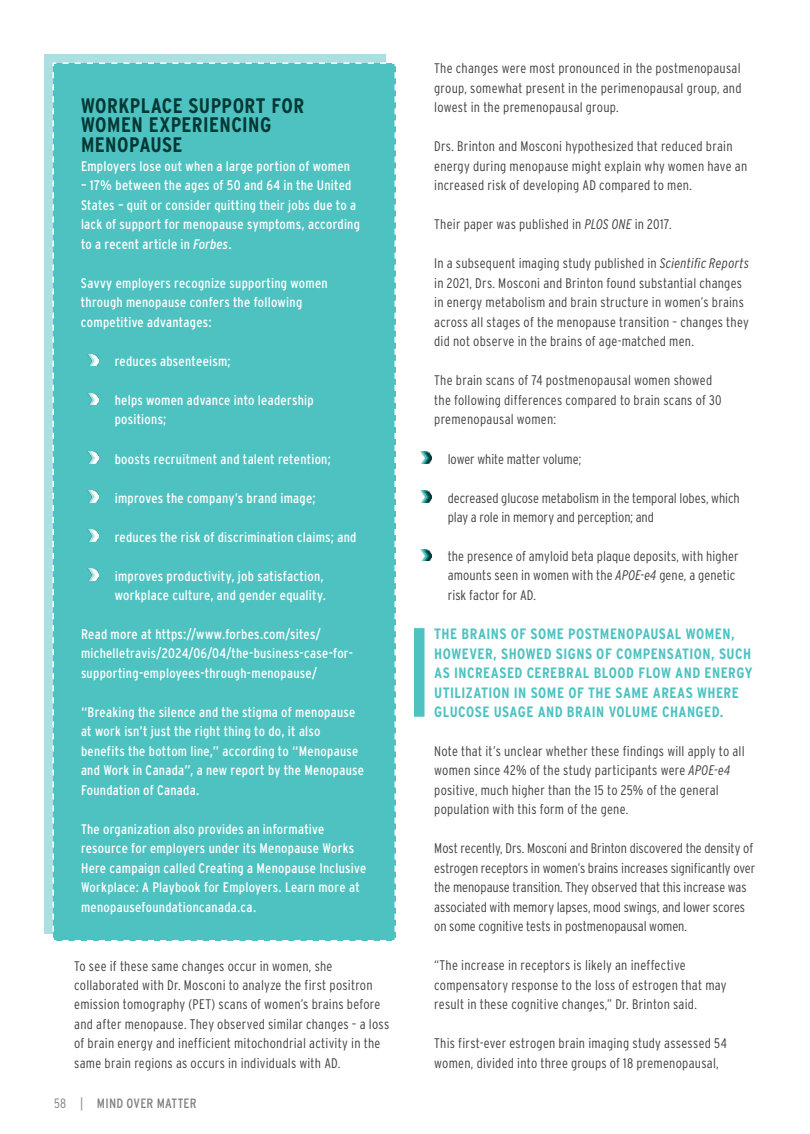
<style>
.page{position:relative;width:810px;height:1134px;background:#fff}
.page>*{position:absolute;margin:0;border:0;box-sizing:border-box;transform-origin:0 0}
.t1{font:700 condensed 21px/19.5px "Interstate";letter-spacing:.02em;color:#043835}
.t2{font:700 condensed 15px/19.5px "Interstate";letter-spacing:.03em;color:#4dc2c1}
.t3{font:300 condensed 13.8px/19.5px "Interstate";letter-spacing:.015em;color:#404042}
.t4{font:condensed 13.8px/19.5px "Interstate";letter-spacing:.02em;color:#fff}
.t5{font:300 condensed 13.8px/19.5px "Interstate";letter-spacing:-.005em;color:#404042}
.t6{font:condensed 13.5px "Interstate";letter-spacing:.015em;color:#808284}
.s1{font-style:italic}
.s2{font-weight:300}
</style>
<div class="page">
<div style="left:44px;top:54px;width:342px;height:879px;background:#acdee2"></div>
<div style="left:52px;top:62px;width:344px;height:879px;background:#4dc2c1"></div>
<svg style="left:421px;top:452px;width:10px;height:12px"></svg>
<svg style="left:421px;top:491px;width:10px;height:11px"></svg>
<svg style="left:421px;top:549px;width:10px;height:12px"></svg>
<div style="left:414px;top:628px;width:11px;height:89px;background:#4dc2c1"></div>
<h1 class="t1" style="left:81px;top:96px;width:225px">WORKPLACE SUPPORT FOR<br>WOMEN EXPERIENCING<br>MENOPAUSE</h1>
<p class="t4" style="left:81px;top:157px;width:271px">Employers lose out when a large portion of women</p>
<p class="t4" style="left:81px;top:177px;width:281px">– 17% between the ages of 50 and 64 in the United States – quit or consider quitting their jobs due to a lack of support for menopause symptoms, according to a recent article in <span class="s1">Forbes</span>.</p>
<p class="t4" style="left:81px;top:274px;width:248px">Savvy employers recognize supporting women through menopause confers the following competitive advantages:</p>
<p class="t4" style="left:115px;top:352px;width:117px">reduces absenteeism;</p>
<p class="t4" style="left:115px;top:391px;width:200px">helps women advance into leadership positions;</p>
<p class="t4" style="left:115px;top:450px;width:218px">boosts recruitment and talent retention;</p>
<p class="t4" style="left:115px;top:489px;width:202px">improves the company’s brand image;</p>
<p class="t4" style="left:115px;top:528px;width:243px">reduces the risk of discrimination claims; and</p>
<p class="t4" style="left:115px;top:567px;width:213px">improves productivity, job satisfaction, workplace culture, and gender equality.</p>
<p class="t4" style="left:81px;top:625px;width:274px">Read more at https://www.forbes.com/sites/ michelletravis/2024/06/04/the-business-case-for&shy;supporting-employees-through-menopause/</p>
<p class="t4" style="left:81px;top:703px;width:285px">“Breaking the silence and the stigma of menopause at work isn’t just the right thing to do, it also benefits the bottom line,” according to “Menopause and Work in Canada”, a new report by the Menopause Foundation of Canada.</p>
<p class="t4" style="left:81px;top:820px;width:287px">The organization also provides an informative resource for employers under its Menopause Works Here campaign called Creating a Menopause Inclusive Workplace: A Playbook for Employers. Learn more at menopausefoundationcanada.ca.</p>
<p class="t3" style="left:74px;top:957px;width:317px">To see if these same changes occur in women, she collaborated with Dr. Mosconi to analyze the first positron emission tomography (PET) scans of women’s brains before and after menopause. They observed similar changes – a loss of brain energy and inefficient mitochondrial activity in the same brain regions as occurs in individuals with AD.</p>
<p class="t6" style="left:54px;top:1097px;width:144px"><span class="s2">58 |</span> MIND OVER MATTER</p>
<p class="t3" style="left:434px;top:60px;width:309px;text-align:justify">The changes were most pronounced in the postmenopausal group, somewhat present in the perimenopausal group, and lowest in the premenopausal group.</p>
<p class="t3" style="left:434px;top:138px;width:315px">Drs. Brinton and Mosconi hypothesized that reduced brain energy during menopause might explain why women have an increased risk of developing AD compared to men.</p>
<p class="t3" style="left:434px;top:216px;width:239px">Their paper was published in <span class="s1">PLOS ONE</span> in 2017.</p>
<p class="t3" style="left:434px;top:255px;width:316px">In a subsequent imaging study published in <span class="s1">Scientific Reports </span>in 2021, Drs. Mosconi and Brinton found substantial changes in energy metabolism and brain structure in women’s brains across all stages of the menopause transition – changes they did not observe in the brains of age-matched men.</p>
<p class="t3" style="left:434px;top:371px;width:289px">The brain scans of 74 postmenopausal women showed the following differences compared to brain scans of 30 premenopausal women:</p>
<p class="t5" style="left:448px;top:450px;width:135px">lower white matter volume;</p>
<p class="t5" style="left:448px;top:489px;width:293px">decreased glucose metabolism in the temporal lobes, which play a role in memory and perception; and</p>
<p class="t3" style="left:448px;top:547px;width:292px">the presence of amyloid beta plaque deposits, with higher amounts seen in women with the <span class="s1">APOE-e4</span> gene, a genetic risk factor for AD.</p>
<p class="t2" style="left:434px;top:625px;width:320px">THE BRAINS OF SOME POSTMENOPAUSAL WOMEN, HOWEVER, SHOWED SIGNS OF COMPENSATION, SUCH AS INCREASED CEREBRAL BLOOD FLOW AND ENERGY UTILIZATION IN SOME OF THE SAME AREAS WHERE GLUCOSE USAGE AND BRAIN VOLUME CHANGED.</p>
<p class="t3" style="left:434px;top:742px;width:312px">Note that it’s unclear whether these findings will apply to all women since 42% of the study participants were <span class="s1">APOE-e4 </span>positive, much higher than the 15 to 25% of the general population with this form of the gene.</p>
<p class="t5" style="left:434px;top:840px;width:323px">Most recently, Drs. Mosconi and Brinton discovered the density of estrogen receptors in women’s brains increases significantly over the menopause transition. They observed that this increase was associated with memory lapses, mood swings, and lower scores on some cognitive tests in postmenopausal women.</p>
<p class="t3" style="left:434px;top:957px;width:294px">“The increase in receptors is likely an ineffective compensatory response to the loss of estrogen that may result in these cognitive changes,” Dr. Brinton said.</p>
<p class="t3" style="left:434px;top:1035px;width:294px">This first-ever estrogen brain imaging study assessed 54 women, divided into three groups of 18 premenopausal,</p>
</div>
